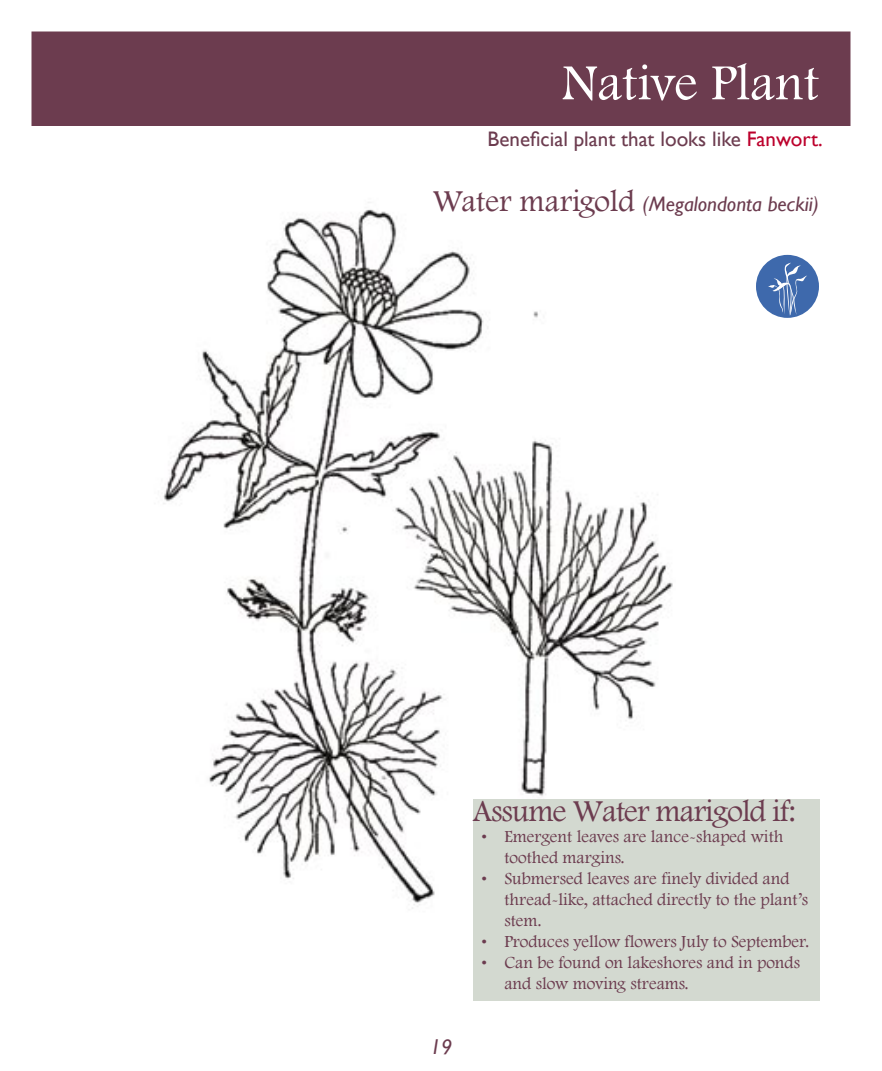
<style>
.page{position:relative;width:882px;height:1071px;background:#fff}
.page>*{position:absolute;margin:0;border:0;box-sizing:border-box;transform-origin:0 0}
.t1{font:52.5px "Footlight MT Light";color:#fff}
.t2{font:31.5px "Footlight MT Light";letter-spacing:-.03em;color:#6c3c4f}
.t3{font:21px "Gill Sans";color:#6c3c4f}
.t4{font:italic 21px "Gill Sans";color:#6c3c4f}
.t5{font:17.5px/21px "Footlight MT Light";color:#6c3c4f}
.s1{color:#bc002c}
.s2{font-family:"Footlight MT Light";font-style:normal;font-size:31.5px}
</style>
<div class="page">
<img style="left:163px;top:202px;width:512px;height:707px">
<div style="left:32px;top:32px;width:818px;height:94px;background:#6c3c4f"></div>
<div style="left:473px;top:800px;width:346px;height:201px;background:#d3d9d0"></div>
<div style="left:756px;top:255px;width:63px;height:63px;background:#3e69ac;border-radius:50%"></div>
<svg style="left:768px;top:262px;width:39px;height:54px"></svg>
<h1 class="t1" style="left:562px;top:51px;width:259px">Native Plant</h1>
<p class="t3" style="left:488px;top:126px;width:337px">Beneficial plant that looks like <span class="s1">Fanwort.</span></p>
<p class="t4" style="left:433px;top:192px;width:388px"><span class="s2">Water marigold</span> (Megalondonta beckii)</p>
<p class="t4" style="left:430px;top:1035px;width:23px">19</p>
<h2 class="t2" style="left:473px;top:793px;width:325px">Assume Water marigold if:</h2>
<p class="t5" style="left:504px;top:826px;width:306px">Emergent leaves are lance-shaped with toothed margins.<br>Submersed leaves are finely divided and thread-like, attached directly to the plant’s stem.<br>Produces yellow flowers July to September.<br>Can be found on lakeshores and in ponds and slow moving streams.</p>
<p class="t5" style="left:482px;top:826px;width:6px">•</p>
<p class="t5" style="left:482px;top:868px;width:6px">•</p>
<p class="t5" style="left:482px;top:931px;width:6px">• •</p>
</div>
